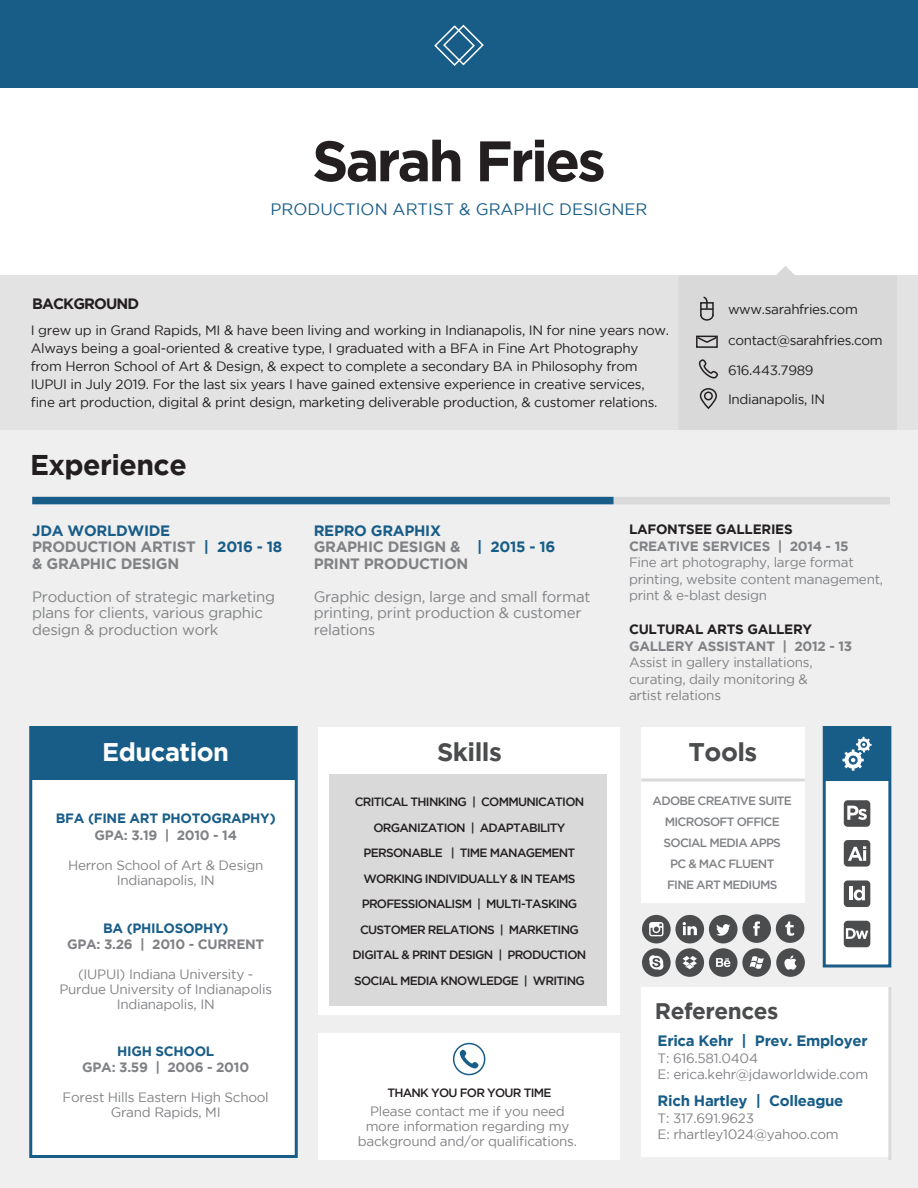
<style>
.page{position:relative;width:918px;height:1188px;background:#fff}
.page>*{position:absolute;margin:0;border:0;box-sizing:border-box;transform-origin:0 0}
.t1{font:700 57px "Gotham";letter-spacing:-.05em;color:#231f20}
.t2{font:700 28.5px "Gotham";letter-spacing:-.02em;color:#231f20}
.t3{font:700 25.5px "Gotham";letter-spacing:-.02em;color:#4b4c4d}
.t4{font:700 25.5px "Gotham";letter-spacing:-.02em;color:#fff}
.t5{font:700 22.5px "Gotham";letter-spacing:-.02em;color:#4b4c4d}
.t6{font:16.5px "Gotham";color:#185d88}
.t7{font:15px/16.5px "Gotham";letter-spacing:-.02em;color:#808285}
.t8{font:700 15px/16.5px "Gotham";letter-spacing:-.02em;color:#808285}
.t9{font:700 15px "Gotham";letter-spacing:-.02em;color:#185d88}
.t10{font:700 15px "Gotham";letter-spacing:-.06em;color:#231f20}
.t11{font:13.5px/18px "Gotham";letter-spacing:-.02em;color:#231f20}
.t12{font:13.5px/15px "Gotham";letter-spacing:-.02em;color:#808285;text-align:center}
.t13{font:700 13.5px "Gotham";letter-spacing:-.02em;color:#808285}
.t14{font:700 13.5px "Gotham";letter-spacing:-.02em;color:#185d88}
.t15{font:700 13.5px "Gotham";letter-spacing:-.02em;color:#231f20}
.t16{font:500 12px/25.5px "Gotham";letter-spacing:-.06em;color:#231f20;text-align:center}
.t17{font:500 12px/21px "Gotham";letter-spacing:-.06em;color:#808285;text-align:center}
.s1{color:#185d88}
</style>
<div class="page">
<div style="left:0;top:422px;width:918px;height:766px;background:#efefef"></div>
<div style="left:319px;top:728px;width:301px;height:287px;background:#fff"></div>
<div style="left:329px;top:774px;width:278px;height:232px;background:#d9d9da"></div>
<div style="left:318px;top:1033px;width:302px;height:127px;background:#fff"></div>
<div style="left:0;top:275px;width:918px;height:155px;background:#e3e3e4"></div>
<div style="left:641px;top:728px;width:164px;height:175px;background:#fff"></div>
<div style="left:641px;top:987px;width:249px;height:169px;background:#fff"></div>
<div style="left:29px;top:726px;width:269px;height:432px;background:#fff;border:3px solid #185d88"></div>
<div style="left:31px;top:728px;width:265px;height:52px;background:#185d88"></div>
<div style="left:823px;top:726px;width:68px;height:242px;background:#fff;border:3px solid #185d88"></div>
<div style="left:824px;top:727px;width:66px;height:54px;background:#185d88"></div>
<div style="left:0;top:0;width:918px;height:87px;background:#185d88"></div>
<div style="left:709px;top:915px;width:29px;height:28px;background:#4b4c4d;border-radius:50%"></div>
<svg style="left:716px;top:924px;width:14px;height:12px"></svg>
<div style="left:742px;top:914px;width:29px;height:29px;background:#4b4c4d;border-radius:50%"></div>
<svg style="left:753px;top:921px;width:7px;height:15px"></svg>
<div style="left:776px;top:948px;width:29px;height:29px;background:#4b4c4d;border-radius:50%"></div>
<svg style="left:784px;top:955px;width:13px;height:15px"></svg>
<div style="left:776px;top:914px;width:28px;height:29px;background:#4b4c4d;border-radius:50%"></div>
<svg style="left:785px;top:921px;width:9px;height:15px"></svg>
<div style="left:675px;top:915px;width:29px;height:28px;background:#4b4c4d;border-radius:50%"></div>
<svg style="left:683px;top:922px;width:14px;height:13px"></svg>
<div style="left:642px;top:948px;width:29px;height:29px;background:#4b4c4d;border-radius:50%"></div>
<div style="left:742px;top:948px;width:29px;height:29px;background:#4b4c4d;border-radius:50%"></div>
<div style="left:675px;top:948px;width:29px;height:29px;background:#4b4c4d;border-radius:50%"></div>
<svg style="left:649px;top:955px;width:14px;height:15px"></svg>
<svg style="left:750px;top:956px;width:14px;height:13px"></svg>
<div style="left:642px;top:915px;width:29px;height:28px;background:#4b4c4d;border-radius:50%"></div>
<svg style="left:649px;top:922px;width:14px;height:14px"></svg>
<svg style="left:683px;top:956px;width:14px;height:13px"></svg>
<div style="left:709px;top:948px;width:29px;height:29px;background:#4b4c4d;border-radius:50%"></div>
<svg style="left:716px;top:958px;width:14px;height:9px"></svg>
<svg style="left:843px;top:737px;width:29px;height:34px"></svg>
<div style="left:844px;top:800px;width:26px;height:27px;background:#4b4c4d;border-radius:4px"></div>
<svg style="left:847px;top:806px;width:20px;height:14px"></svg>
<div style="left:844px;top:840px;width:26px;height:27px;background:#4b4c4d;border-radius:4px"></div>
<svg style="left:848px;top:846px;width:18px;height:15px"></svg>
<div style="left:844px;top:880px;width:26px;height:27px;background:#4b4c4d;border-radius:4px"></div>
<hr style="left:850px;top:886px;width:3px;height:14px;background:#fff">
<svg style="left:854px;top:886px;width:11px;height:15px"></svg>
<div style="left:844px;top:921px;width:26px;height:26px;background:#4b4c4d;border-radius:4px"></div>
<svg style="left:846px;top:928px;width:22px;height:11px"></svg>
<svg style="left:434px;top:24px;width:50px;height:42px"></svg>
<div style="left:32px;top:497px;width:858px;height:7px;background:#d9d9da"></div>
<div style="left:32px;top:497px;width:582px;height:7px;background:#185d88"></div>
<svg style="left:641px;top:778px;width:164px;height:4px"></svg>
<div style="left:453px;top:1043px;width:32px;height:32px;border:2px solid #185d88;border-radius:50%"></div>
<svg style="left:459px;top:1048px;width:21px;height:21px"></svg>
<hr style="left:888px;top:987px;width:3px;height:173px;background:#d9d9da">
<svg style="left:696px;top:266px;width:98px;height:144px"></svg>
<h1 class="t1" style="left:312px;top:128px;width:295px">Sarah Fries</h1>
<p class="t6" style="left:271px;top:200px;width:378px">PRODUCTION ARTIST &amp; GRAPHIC DESIGNER</p>
<p class="t10" style="left:32px;top:295px;width:108px">BACKGROUND</p>
<p class="t11" style="left:31px;top:321px;width:640px">I grew up in Grand Rapids, MI &amp; have been living and working in Indianapolis, IN for nine years now.<br>Always being a goal-oriented &amp; creative type, I graduated with a BFA in Fine Art Photography from Herron School of Art &amp; Design, &amp; expect to complete a secondary BA in Philosophy from IUPUI in July 2019. For the last six years I have gained extensive experience in creative services, fine art production, digital &amp; print design, marketing deliverable production, &amp; customer relations.</p>
<h2 class="t2" style="left:30px;top:449px;width:158px">Experience</h2>
<p class="t11" style="left:728px;top:300px;width:131px">www.sarahfries.com</p>
<p class="t11" style="left:728px;top:331px;width:156px">contact@sarahfries.com</p>
<p class="t11" style="left:728px;top:356px;width:99px;line-height:29px">616.443.7989<br>Indianapolis, IN</p>
<p class="t8" style="left:32px;top:522px;width:252px"><span class="s1">JDA WORLDWIDE<br></span>PRODUCTION ARTIST <span class="s1">| 2016 - 18 </span>&amp; GRAPHIC DESIGN</p>
<p class="t7" style="left:32px;top:588px;width:244px">Production of strategic marketing plans for clients, various graphic design &amp; production work</p>
<p class="t8" style="left:314px;top:522px;width:243px"><span class="s1">REPRO GRAPHIX<br></span>GRAPHIC DESIGN &amp; <span class="s1">| 2015 - 16<br></span>PRINT PRODUCTION</p>
<p class="t7" style="left:314px;top:588px;width:278px">Graphic design, large and small format printing, print production &amp; customer relations</p>
<p class="t15" style="left:629px;top:522px;width:165px">LAFONTSEE GALLERIES</p>
<p class="t13" style="left:629px;top:538px;width:221px">CREATIVE SERVICES | 2014 - 15</p>
<p class="t12" style="left:629px;top:554px;width:256px;line-height:16.5px;text-align:left">Fine art photography, large format printing, website content management, print &amp; e-blast design</p>
<p class="t15" style="left:629px;top:621px;width:185px">CULTURAL ARTS GALLERY</p>
<p class="t13" style="left:629px;top:638px;width:225px">GALLERY ASSISTANT | 2012 - 13</p>
<p class="t12" style="left:629px;top:654px;width:185px;line-height:16.5px;text-align:left">Assist in gallery installations, curating, daily monitoring &amp; artist relations</p>
<h3 class="t4" style="left:102px;top:738px;width:128px">Education</h3>
<h3 class="t3" style="left:437px;top:738px;width:66px">Skills</h3>
<h3 class="t3" style="left:689px;top:738px;width:70px">Tools</h3>
<p class="t14" style="left:56px;top:811px;width:221px">BFA (FINE ART PHOTOGRAPHY)</p>
<p class="t13" style="left:94px;top:827px;width:144px">GPA: 3.19 | 2010 - 14</p>
<p class="t12" style="left:68px;top:857px;width:197px">Herron School of Art &amp; Design<br>Indianapolis, IN</p>
<p class="t14" style="left:103px;top:920px;width:127px">BA (PHILOSOPHY)</p>
<p class="t13" style="left:67px;top:937px;width:199px">GPA: 3.26 | 2010 - CURRENT</p>
<p class="t12" style="left:59px;top:967px;width:214px">(IUPUI) Indiana University -<br>Purdue University of Indianapolis<br>Indianapolis, IN</p>
<p class="t14" style="left:117px;top:1043px;width:99px">HIGH SCHOOL</p>
<p class="t13" style="left:82px;top:1060px;width:168px">GPA: 3.59 | 2006 - 2010</p>
<p class="t12" style="left:63px;top:1090px;width:208px">Forest Hills Eastern High School<br>Grand Rapids, MI</p>
<p class="t16" style="left:353px;top:789px;width:235px">CRITICAL THINKING | COMMUNICATION<br>ORGANIZATION | ADAPTABILITY<br>PERSONABLE | TIME MANAGEMENT<br>WORKING INDIVIDUALLY &amp; IN TEAMS<br>PROFESSIONALISM | MULTI-TASKING<br>CUSTOMER RELATIONS | MARKETING<br>DIGITAL &amp; PRINT DESIGN | PRODUCTION<br>SOCIAL MEDIA KNOWLEDGE | WRITING</p>
<p class="t17" style="left:653px;top:790px;width:141px">ADOBE CREATIVE SUITE<br>MICROSOFT OFFICE<br>SOCIAL MEDIA APPS<br>PC &amp; MAC FLUENT<br>FINE ART MEDIUMS</p>
<p class="t16" style="left:387px;top:1079px;width:166px">THANK YOU FOR YOUR TIME</p>
<p class="t12" style="left:358px;top:1104px;width:221px">Please contact me if you need more information regarding my background and/or qualifications.</p>
<h3 class="t5" style="left:655px;top:998px;width:125px">References</h3>
<p class="t9" style="left:658px;top:1032px;width:212px">Erica Kehr | Prev. Employer</p>
<p class="t12" style="left:658px;top:1049px;width:212px;line-height:16.5px;text-align:left">T: 616.581.0404<br>E: erica.kehr@jdaworldwide.com</p>
<p class="t9" style="left:658px;top:1092px;width:187px">Rich Hartley | Colleague</p>
<p class="t12" style="left:658px;top:1109px;width:183px;line-height:16.5px;text-align:left">T: 317.691.9623<br>E: rhartley1024@yahoo.com</p>
</div>
